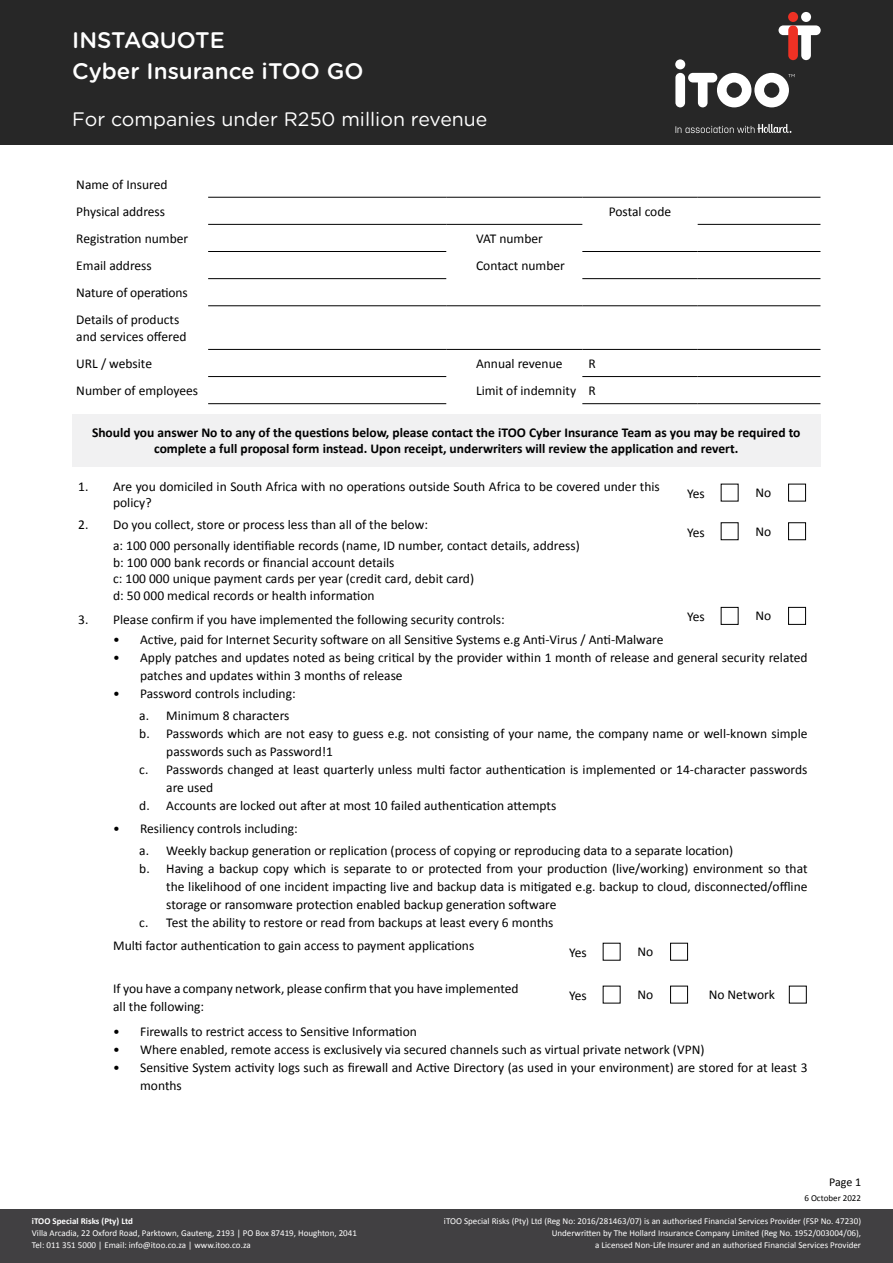
<style>
.page{position:relative;width:893px;height:1263px;background:#fff}
.page>*{position:absolute;margin:0;border:0;box-sizing:border-box;transform-origin:0 0}
.t1{font:500 22.5px/30.8px "Gotham Rounded";color:#fff}
.t2{font:19.5px "Gotham Rounded";color:#fff}
.t3{font:13.5px/27.2px "Calibri";color:#000}
.t4{font:700 13.5px/16.5px "Calibri";color:#000;text-align:center}
.t5{font:12px "Calibri";color:#000}
.t6{font:9px/12px "Calibri";color:#fff;text-align:right}
.t7{font:700 9px "Calibri";color:#fff}
.t8{font:9px "Calibri";color:#000}
</style>
<div class="page">
<div style="left:0;top:0;width:893px;height:145px;background:#272727"></div>
<div style="left:675px;top:73px;width:10px;height:34px;background:#fff;border-radius:5px"></div>
<div style="left:675px;top:59px;width:10px;height:10px;background:#fff;border-radius:50%"></div>
<svg style="left:688px;top:73px;width:107px;height:34px"></svg>
<svg style="left:778px;top:12px;width:43px;height:48px"></svg>
<svg style="left:675px;top:124px;width:116px;height:9px"></svg>
<div style="left:0;top:1210px;width:893px;height:53px;background:#414042"></div>
<div style="left:72px;top:414px;width:748px;height:52px;background:#f1f1f2"></div>
<hr style="left:208px;top:224px;width:238px;height:1px;background:#000">
<hr style="left:446px;top:224px;width:136px;height:1px;background:#000">
<hr style="left:208px;top:305px;width:238px;height:1px;background:#000">
<hr style="left:446px;top:305px;width:136px;height:1px;background:#000">
<hr style="left:582px;top:305px;width:116px;height:1px;background:#000">
<hr style="left:698px;top:305px;width:122px;height:1px;background:#000">
<hr style="left:208px;top:197px;width:238px;height:1px;background:#000">
<hr style="left:446px;top:197px;width:136px;height:1px;background:#000">
<hr style="left:582px;top:197px;width:116px;height:1px;background:#000">
<hr style="left:698px;top:197px;width:122px;height:1px;background:#000">
<hr style="left:208px;top:278px;width:238px;height:1px;background:#000">
<hr style="left:208px;top:349px;width:238px;height:1px;background:#000">
<hr style="left:208px;top:376px;width:238px;height:1px;background:#000">
<hr style="left:208px;top:403px;width:238px;height:1px;background:#000">
<hr style="left:698px;top:224px;width:122px;height:1px;background:#000">
<hr style="left:582px;top:278px;width:116px;height:1px;background:#000">
<hr style="left:698px;top:278px;width:122px;height:1px;background:#000">
<hr style="left:582px;top:376px;width:116px;height:1px;background:#000">
<hr style="left:698px;top:376px;width:122px;height:1px;background:#000">
<hr style="left:582px;top:403px;width:116px;height:1px;background:#000">
<hr style="left:698px;top:403px;width:122px;height:1px;background:#000">
<hr style="left:582px;top:251px;width:116px;height:1px;background:#000">
<hr style="left:698px;top:251px;width:122px;height:1px;background:#000">
<hr style="left:208px;top:251px;width:238px;height:1px;background:#000">
<hr style="left:446px;top:349px;width:136px;height:1px;background:#000">
<hr style="left:582px;top:349px;width:116px;height:1px;background:#000">
<hr style="left:698px;top:349px;width:122px;height:1px;background:#000">
<div style="left:788px;top:484px;width:18px;height:17px;border:1px solid #000"></div>
<div style="left:788px;top:522px;width:18px;height:18px;border:1px solid #000"></div>
<div style="left:721px;top:607px;width:17px;height:18px;border:1px solid #000"></div>
<div style="left:788px;top:607px;width:18px;height:18px;border:1px solid #000"></div>
<div style="left:670px;top:943px;width:18px;height:17px;border:1px solid #000"></div>
<div style="left:670px;top:986px;width:18px;height:17px;border:1px solid #000"></div>
<h1 class="t1" style="left:72px;top:23px;width:293px">INSTAQUOTE<br>Cyber Insurance iTOO GO</h1>
<h2 class="t2" style="left:72px;top:106px;width:417px">For companies under R250 million revenue</h2>
<p class="t3" style="left:76px;top:170px;width:93px">Name of Insured<br>Physical address</p>
<p class="t3" style="left:76px;top:225px;width:113px">Registration number</p>
<p class="t3" style="left:476px;top:225px;width:68px">VAT number</p>
<p class="t3" style="left:76px;top:252px;width:77px">Email address</p>
<p class="t3" style="left:476px;top:252px;width:90px">Contact number</p>
<p class="t3" style="left:76px;top:279px;width:113px">Nature of operations<br>Details of products</p>
<p class="t3" style="left:76px;top:322px;width:112px">and services offered<br>URL / website</p>
<p class="t3" style="left:476px;top:350px;width:88px">Annual revenue</p>
<p class="t3" style="left:588px;top:350px;width:9px">R</p>
<p class="t3" style="left:609px;top:197px;width:64px">Postal code</p>
<p class="t3" style="left:76px;top:377px;width:123px">Number of employees</p>
<p class="t3" style="left:476px;top:377px;width:121px">Limit of indemnity R</p>
<p class="t4" style="left:92px;top:424px;width:710px">Should you answer No to any of the questions below, please contact the iTOO Cyber Insurance Team as you may be required to complete a full proposal form instead. Upon receipt, underwriters will review the application and revert.</p>
<p class="t3" style="left:113px;top:478px;width:548px;line-height:16.5px;text-indent:-35px">1. Are you domiciled in South Africa with no operations outside South Africa to be covered under this policy?</p>
<p class="t3" style="left:687px;top:480px;width:19px">Yes</p>
<p class="t3" style="left:755px;top:479px;width:17px">No</p>
<p class="t3" style="left:113px;top:514px;width:468px;line-height:20.7px;text-indent:-35px">2. Do you collect, store or process less than all of the below:<br>a: 100 000 personally identifiable records (name, ID number, contact details, address)</p>
<p class="t3" style="left:113px;top:553px;width:362px;line-height:16.5px">b: 100 000 bank records or financial account details<br>c: 100 000 unique payment cards per year (credit card, debit card) d: 50 000 medical records or health information</p>
<p class="t3" style="left:687px;top:518px;width:19px">Yes</p>
<p class="t3" style="left:755px;top:517px;width:17px">No</p>
<p class="t3" style="left:78px;top:605px;width:428px">3. Please confirm if you have implemented the following security controls:</p>
<p class="t3" style="left:687px;top:603px;width:19px">Yes</p>
<p class="t3" style="left:755px;top:602px;width:17px">No</p>
<p class="t3" style="left:113px;top:626px;width:552px">• Active, paid for Internet Security software on all Sensitive Systems e.g Anti-Virus / Anti-Malware</p>
<p class="t3" style="left:140px;top:648px;width:669px;line-height:18px;text-indent:-27px">• Apply patches and updates noted as being critical by the provider within 1 month of release and general security related patches and updates within 3 months of release</p>
<p class="t3" style="left:139px;top:682px;width:158px;line-height:22.2px;text-indent:-26px">• Password controls including: a. Minimum 8 characters</p>
<p class="t3" style="left:139px;top:720px;width:670px">b. Passwords which are not easy to guess e.g. not consisting of your name, the company name or well-known simple</p>
<p class="t3" style="left:166px;top:738px;width:168px">passwords such as Password!1</p>
<p class="t3" style="left:139px;top:756px;width:670px">c. Passwords changed at least quarterly unless multi factor authentication is implemented or 14-character passwords</p>
<p class="t3" style="left:166px;top:774px;width:48px">are used</p>
<p class="t3" style="left:139px;top:792px;width:419px">d. Accounts are locked out after at most 10 failed authentication attempts</p>
<p class="t3" style="left:139px;top:817px;width:595px;line-height:22.2px;text-indent:-26px">• Resiliency controls including:<br>a. Weekly backup generation or replication (process of copying or reproducing data to a separate location)</p>
<p class="t3" style="left:139px;top:854px;width:670px">b. Having a backup copy which is separate to or protected from your production (live/working) environment so that</p>
<p class="t3" style="left:166px;top:872px;width:643px">the likelihood of one incident impacting live and backup data is mitigated e.g. backup to cloud, disconnected/offline</p>
<p class="t3" style="left:166px;top:890px;width:392px">storage or ransomware protection enabled backup generation software</p>
<p class="t3" style="left:139px;top:908px;width:416px">c. Test the ability to restore or read from backups at least every 6 months</p>
<p class="t3" style="left:113px;top:931px;width:363px">Multi factor authentication to gain access to payment applications</p>
<p class="t3" style="left:569px;top:939px;width:19px">Yes</p>
<p class="t3" style="left:637px;top:938px;width:17px">No</p>
<p class="t3" style="left:113px;top:979px;width:407px;line-height:18px">If you have a company network, please confirm that you have implemented all the following:</p>
<p class="t3" style="left:569px;top:982px;width:19px">Yes</p>
<p class="t3" style="left:637px;top:980px;width:17px">No</p>
<p class="t3" style="left:709px;top:980px;width:68px">No Network</p>
<p class="t3" style="left:113px;top:1017px;width:305px">• Firewalls to restrict access to Sensitive Information</p>
<p class="t3" style="left:113px;top:1035px;width:593px">• Where enabled, remote access is exclusively via secured channels such as virtual private network (VPN)</p>
<p class="t3" style="left:140px;top:1058px;width:669px;line-height:18px;text-indent:-27px">• Sensitive System activity logs such as firewall and Active Directory (as used in your environment) are stored for at least 3 months</p>
<p class="t7" style="left:32px;top:1215px;width:103px">iTOO Special Risks (Pty) Ltd</p>
<p class="t6" style="left:32px;top:1227px;width:327px;text-align:left">Villa Arcadia, 22 Oxford Road, Parktown, Gauteng, 2193 | PO Box 87419, Houghton, 2041<br>Tel: 011 351 5000 | Email: info@itoo.co.za | www.itoo.co.za</p>
<p class="t5" style="left:829px;top:1173px;width:34px">Page 1</p>
<p class="t8" style="left:804px;top:1191px;width:58px">6 October 2022</p>
<p class="t6" style="left:444px;top:1215px;width:419px">iTOO Special Risks (Pty) Ltd (Reg No: 2016/281463/07) is an authorised Financial Services Provider (FSP No. 47230)<br>Underwritten by The Hollard Insurance Company Limited (Reg No. 1952/003004/06),<br>a Licensed Non-Life Insurer and an authorised Financial Services Provider</p>
</div>
